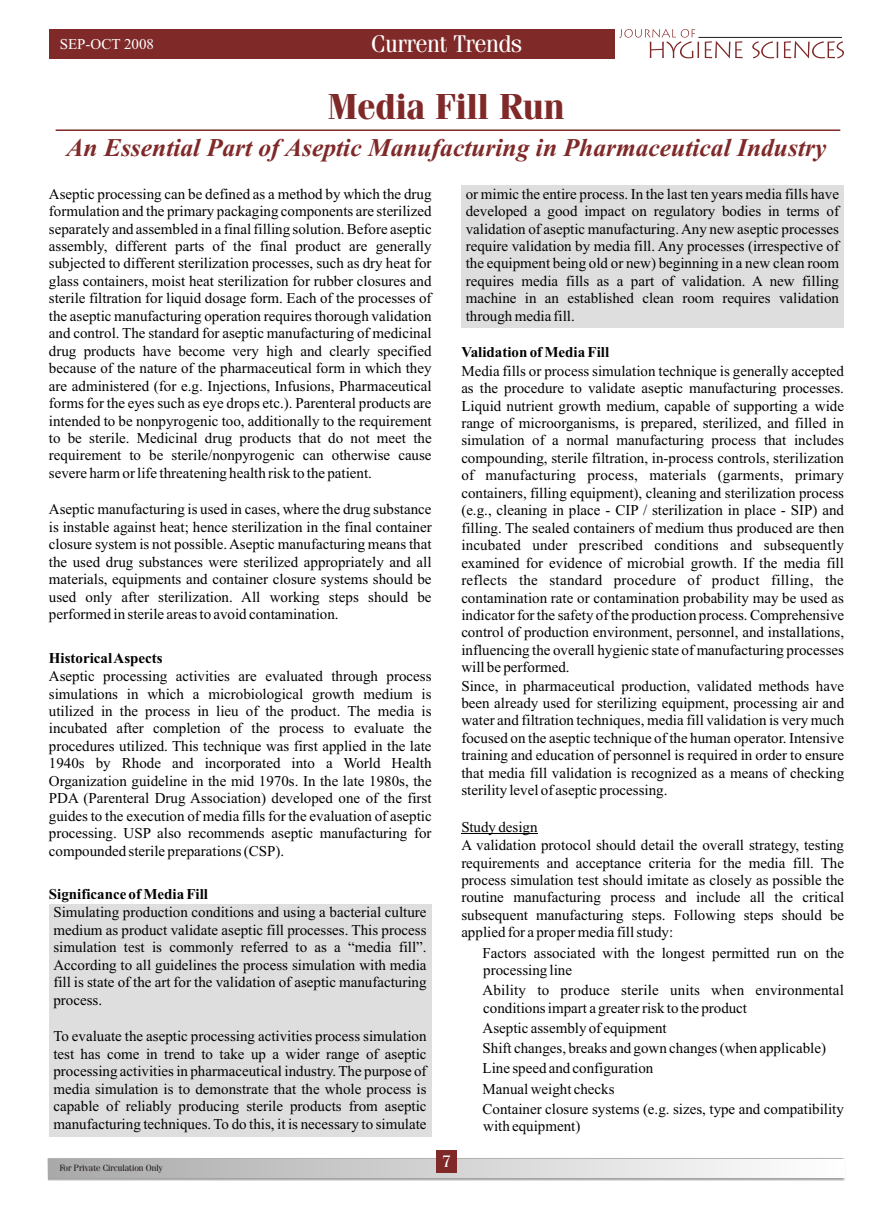
<style>
.page{position:relative;width:894px;height:1205px;background:#fff}
.page>*{position:absolute;margin:0;border:0;box-sizing:border-box;transform-origin:0 0}
.t1{font:700 36px "Fenice BT";color:#802929}
.t2{font:italic 700 25.5px "Times New Roman";color:#802929}
.t3{font:24px "Fenice BT";color:#fff}
.t4{font:16.5px "Fenice BT";color:#fff}
.t5{font:15px/17.4px "Times New Roman";color:#000;text-align:justify}
.t6{font:700 15px "Times New Roman";color:#000}
.t7{font:15px "Times New Roman";color:#fff}
.t8{font:9px "Fenice BT";color:#1f1a17}
</style>
<div class="page">
<div style="left:461px;top:185px;width:383px;height:143px;background:#dedede"></div>
<div style="left:49px;top:904px;width:383px;height:232px;background:#dedede"></div>
<div style="left:49px;top:29px;width:565px;height:30px;background:#802929"></div>
<div style="left:49px;top:1159px;width:795px;height:18px;background:linear-gradient(to right,#aaa9a9,#fefefe)"></div>
<div style="left:436px;top:1150px;width:21px;height:22px;background:#802929"></div>
<svg style="left:619px;top:29px;width:225px;height:29px"></svg>
<hr style="left:461px;top:833px;width:76px;height:1px;background:#000">
<hr style="left:56px;top:129px;width:784px;height:2px;background:#802929">
<p class="t7" style="left:60px;top:38px;width:96px">SEP-OCT 2008</p>
<h3 class="t3" style="left:371px;top:34px;width:152px">Current Trends</h3>
<h1 class="t1" style="left:328px;top:91px;width:238px">Media Fill Run</h1>
<h2 class="t2" style="left:66px;top:139px;width:761px">An Essential Part of Aseptic Manufacturing in Pharmaceutical Industry</h2>
<p class="t5" style="left:49px;top:186px;width:384px">Aseptic processing can be defined as a method by which the drug formulation and the primary packaging components are sterilized separately and assembled in a final filling solution. Before aseptic assembly, different parts of the final product are generally subjected to different sterilization processes, such as dry heat for glass containers, moist heat sterilization for rubber closures and sterile filtration for liquid dosage form. Each of the processes of the aseptic manufacturing operation requires thorough validation and control. The standard for aseptic manufacturing of medicinal drug products have become very high and clearly specified because of the nature of the pharmaceutical form in which they are administered (for e.g. Injections, Infusions, Pharmaceutical forms for the eyes such as eye drops etc.). Parenteral products are intended to be nonpyrogenic too, additionally to the requirement to be sterile. Medicinal drug products that do not meet the requirement to be sterile/nonpyrogenic can otherwise cause severe harm or life threatening health risk to the patient.</p>
<p class="t5" style="left:49px;top:502px;width:384px">Aseptic manufacturing is used in cases, where the drug substance is instable against heat; hence sterilization in the final container closure system is not possible. Aseptic manufacturing means that the used drug substances were sterilized appropriately and all materials, equipments and container closure systems should be used only after sterilization. All working steps should be performed in sterile areas to avoid contamination.</p>
<p class="t6" style="left:49px;top:652px;width:115px">Historical Aspects</p>
<p class="t5" style="left:49px;top:668px;width:384px">Aseptic processing activities are evaluated through process simulations in which a microbiological growth medium is utilized in the process in lieu of the product. The media is incubated after completion of the process to evaluate the procedures utilized. This technique was first applied in the late 1940s by Rhode and incorporated into a World Health Organization guideline in the mid 1970s. In the late 1980s, the PDA (Parenteral Drug Association) developed one of the first guides to the execution of media fills for the evaluation of aseptic processing. USP also recommends aseptic manufacturing for compounded sterile preparations (CSP).</p>
<p class="t6" style="left:49px;top:889px;width:161px">Significance of Media Fill</p>
<p class="t5" style="left:53px;top:905px;width:375px">Simulating production conditions and using a bacterial culture medium as product validate aseptic fill processes. This process simulation test is commonly referred to as a “media fill”.<br>According to all guidelines the process simulation with media fill is state of the art for the validation of aseptic manufacturing process.</p>
<p class="t5" style="left:53px;top:1029px;width:375px">To evaluate the aseptic processing activities process simulation test has come in trend to take up a wider range of aseptic processing activities in pharmaceutical industry. The purpose of media simulation is to demonstrate that the whole process is capable of reliably producing sterile products from aseptic manufacturing techniques. To do this, it is necessary to simulate</p>
<p class="t8" style="left:60px;top:1163px;width:105px">For Private Circulation Only</p>
<p class="t4" style="left:442px;top:1154px;width:10px">7</p>
<p class="t5" style="left:466px;top:186px;width:375px">or mimic the entire process. In the last ten years media fills have developed a good impact on regulatory bodies in terms of validation of aseptic manufacturing. Any new aseptic processes require validation by media fill. Any processes (irrespective of the equipment being old or new) beginning in a new clean room requires media fills as a part of validation. A new filling machine in an established clean room requires validation through media fill.</p>
<p class="t6" style="left:461px;top:347px;width:149px">Validation of Media Fill</p>
<p class="t5" style="left:461px;top:363px;width:384px;text-align:left">Media fills or process simulation technique is generally accepted as the procedure to validate aseptic manufacturing processes.<br>Liquid nutrient growth medium, capable of supporting a wide range of microorganisms, is prepared, sterilized, and filled in simulation of a normal manufacturing process that includes compounding, sterile filtration, in-process controls, sterilization of manufacturing process, materials (garments, primary containers, filling equipment), cleaning and sterilization process (e.g., cleaning in place - CIP / sterilization in place - SIP) and filling. The sealed containers of medium thus produced are then incubated under prescribed conditions and subsequently examined for evidence of microbial growth. If the media fill reflects the standard procedure of product filling, the contamination rate or contamination probability may be used as indicator for the safety of the production process. Comprehensive control of production environment, personnel, and installations, influencing the overall hygienic state of manufacturing processes will be performed.<br>Since, in pharmaceutical production, validated methods have been already used for sterilizing equipment, processing air and water and filtration techniques, media fill validation is very much focused on the aseptic technique of the human operator. Intensive training and education of personnel is required in order to ensure that media fill validation is recognized as a means of checking sterility level of aseptic processing.</p>
<p class="t5" style="left:461px;top:819px;width:384px;text-align:left">Study design<br>A validation protocol should detail the overall strategy, testing requirements and acceptance criteria for the media fill. The process simulation test should imitate as closely as possible the routine manufacturing process and include all the critical subsequent manufacturing steps. Following steps should be applied for a proper media fill study:</p>
<p class="t5" style="left:483px;top:945px;width:363px">Factors associated with the longest permitted run on the processing line</p>
<p class="t5" style="left:483px;top:982px;width:363px">Ability to produce sterile units when environmental conditions impart a greater risk to the product</p>
<p class="t5" style="left:483px;top:1019px;width:363px;line-height:20.2px;text-align:left">Aseptic assembly of equipment<br>Shift changes, breaks and gown changes (when applicable)<br>Line speed and configuration<br>Manual weight checks<br>Container closure systems (e.g. sizes, type and compatibility</p>
<p class="t5" style="left:483px;top:1119px;width:99px">with equipment)</p>
</div>
